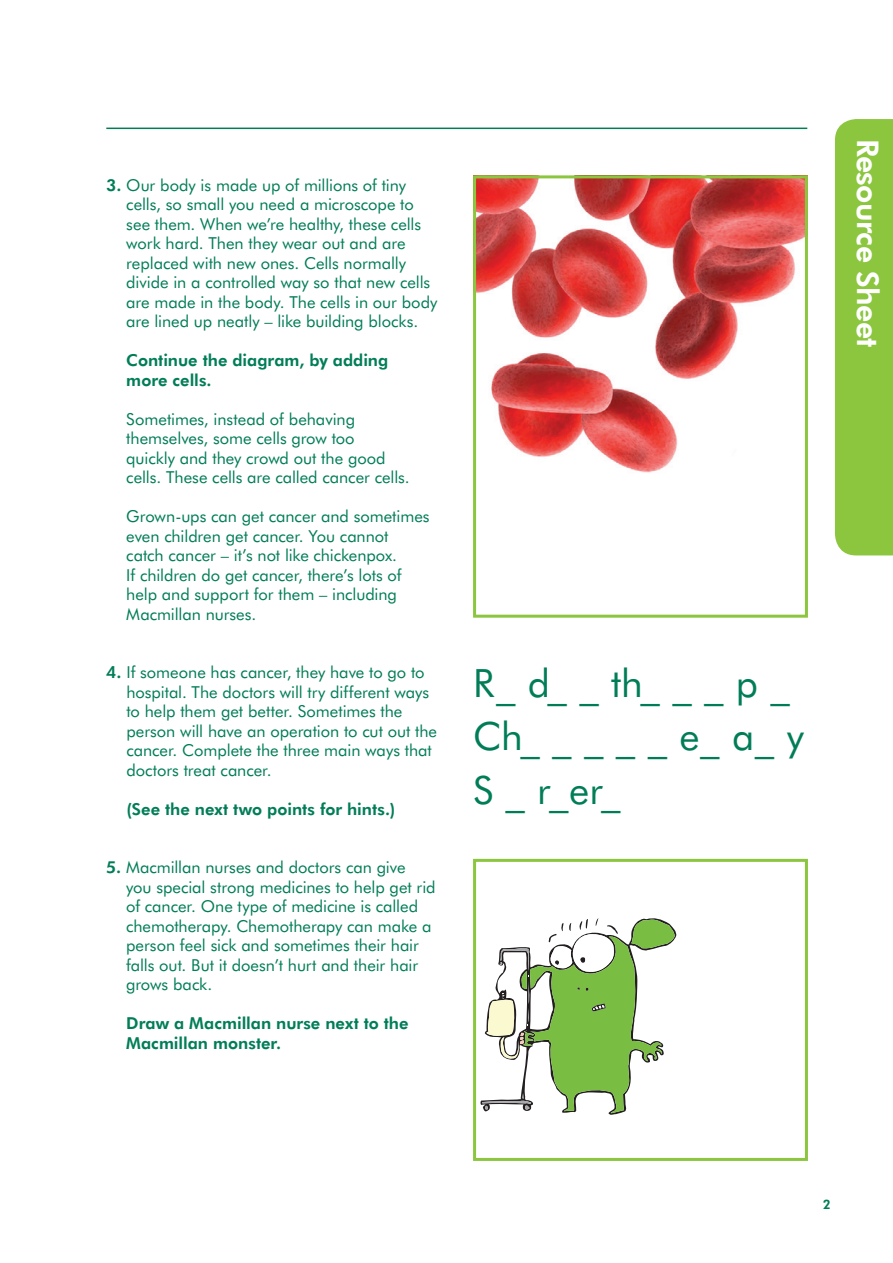
<style>
.page{position:relative;width:893px;height:1263px;background:#fff}
.page>*{position:absolute;margin:0;border:0;box-sizing:border-box;transform-origin:0 0}
.t1{font:39px/53.6px "Futura BT";color:#007d57}
.t2{font:800 30px "Futura BT";letter-spacing:-.025em;color:#fff}
.t3{font:16.5px/19.5px "Futura BT";color:#007d57}
.t4{font:800 16.5px/19.5px "Futura BT";color:#007d57}
.t5{font:800 13.05px "Futura BT";color:#007d57}
.s1{font-weight:800}
</style>
<div class="page">
<div style="left:835px;top:119px;width:58px;height:436px;background:#8bc63e"></div>
<hr style="left:106px;top:128px;width:701px;height:1px;background:#007d57">
<img style="left:477px;top:179px;width:327px;height:294px">
<div style="left:473px;top:175px;width:335px;height:443px;border:3px solid #8bc63e"></div>
<svg style="left:480px;top:918px;width:196px;height:197px"></svg>
<div style="left:473px;top:859px;width:335px;height:302px;border:3px solid #8bc63e"></div>
<p class="t3" style="left:126px;top:175px;width:313px;text-indent:-20px"><span class="s1">3.</span> Our body is made up of millions of tiny cells, so small you need a microscope to see them. When we’re healthy, these cells work hard. Then they wear out and are replaced with new ones. Cells normally divide in a controlled way so that new cells are made in the body. The cells in our body are lined up neatly – like building blocks.</p>
<p class="t4" style="left:126px;top:350px;width:264px">Continue the diagram, by adding more cells.</p>
<p class="t3" style="left:126px;top:409px;width:285px">Sometimes, instead of behaving themselves, some cells grow too<br>quickly and they crowd out the good cells. These cells are called cancer cells.</p>
<p class="t3" style="left:126px;top:506px;width:305px">Grown-ups can get cancer and sometimes even children get cancer. You cannot catch cancer – it’s not like chickenpox.<br>If children do get cancer, there’s lots of help and support for them – including Macmillan nurses.</p>
<p class="t3" style="left:126px;top:662px;width:312px;text-indent:-20px"><span class="s1">4.</span> If someone has cancer, they have to go to hospital. The doctors will try different ways to help them get better. Sometimes the person will have an operation to cut out the cancer. Complete the three main ways that doctors treat cancer.</p>
<p class="t4" style="left:126px;top:799px;width:270px">(See the next two points for hints.)</p>
<p class="t3" style="left:126px;top:857px;width:311px;text-indent:-20px"><span class="s1">5.</span> Macmillan nurses and doctors can give<br>you special strong medicines to help get rid of cancer. One type of medicine is called chemotherapy. Chemotherapy can make a person feel sick and sometimes their hair falls out. But it doesn’t hurt and their hair grows back.</p>
<p class="t4" style="left:126px;top:1013px;width:284px">Draw a Macmillan nurse next to the<br>Macmillan monster.</p>
<h1 class="t1" style="left:473px;top:655px;width:332px">R_ d_ _ th_ _ _ p _<br>Ch_ _ _ _ _ e_ a_ y<br>S _ r_er_</h1>
<h2 class="t2" style="left:886px;top:139px;width:210px;rotate:90deg">Resource Sheet</h2>
<p class="t5" style="left:823px;top:1196px;width:9px">2</p>
</div>
